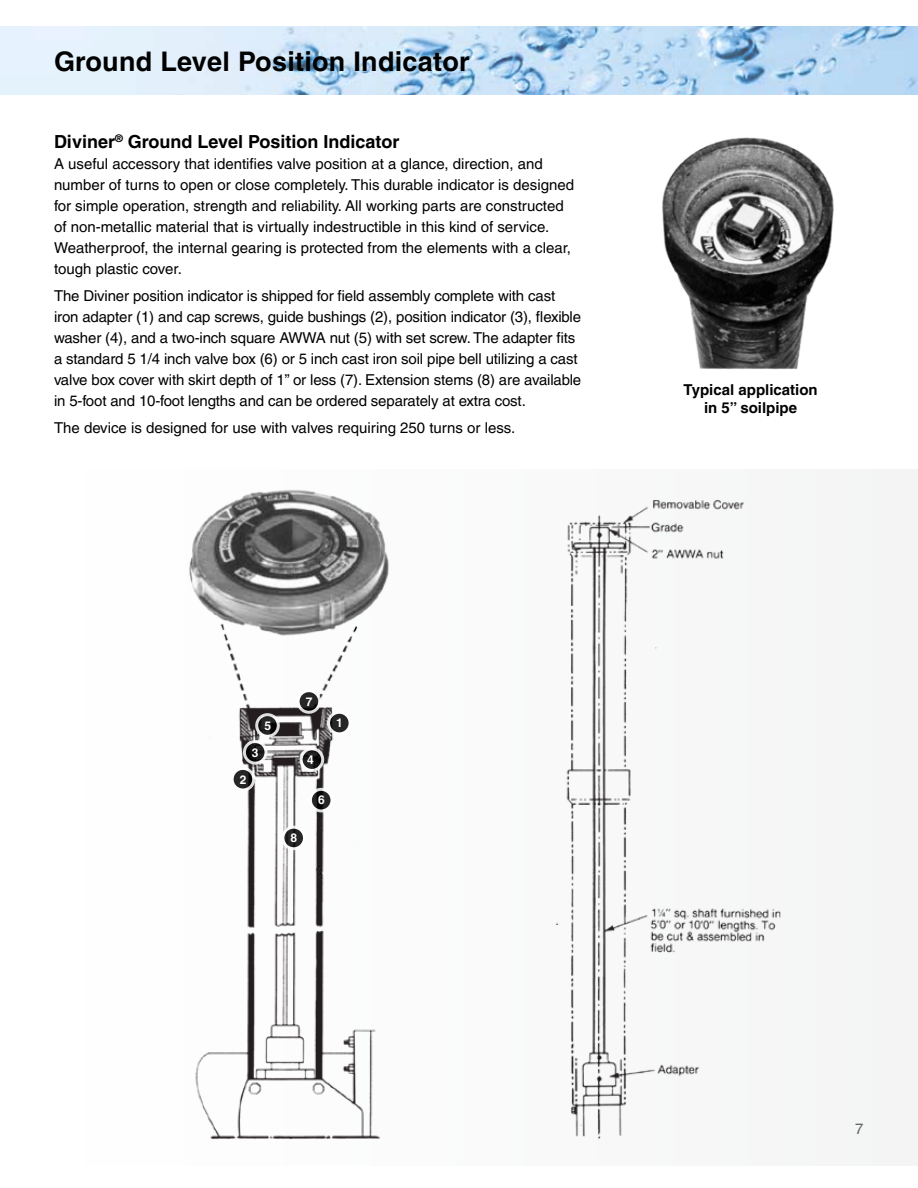
<style>
.page{position:relative;width:918px;height:1188px;background:#fff}
.page>*{position:absolute;margin:0;border:0;box-sizing:border-box;transform-origin:0 0}
.t1{font:700 27px "Helvetica LT Pro";letter-spacing:.01em;color:#000}
.t2{font:700 18px "Helvetica LT Pro";color:#000}
.t3{font:15px/21px "Helvetica LT Pro";color:#000}
.t4{font:700 15px/18px "Helvetica LT Pro";color:#000;text-align:center}
.t5{font:15px "Helvetica LT Pro";color:#636466}
.t6{font:700 12px "Helvetica LT Pro";color:#fff}
</style>
<div class="page">
<img style="left:0;top:26px;width:918px;height:68px">
<div style="left:54px;top:470px;width:864px;height:696px;background:#fafafa"></div>
<img style="left:189px;top:490px;width:200px;height:649px">
<img style="left:555px;top:500px;width:226px;height:639px">
<img style="left:662px;top:137px;width:172px;height:233px">
<svg style="left:328px;top:712px;width:22px;height:22px"></svg>
<div style="left:327px;top:711px;width:25px;height:24px;border:3px solid #fff;border-radius:50%"></div>
<svg style="left:232px;top:768px;width:22px;height:22px"></svg>
<div style="left:231px;top:767px;width:24px;height:25px;border:3px solid #fff;border-radius:50%"></div>
<svg style="left:244px;top:742px;width:22px;height:21px"></svg>
<div style="left:243px;top:740px;width:25px;height:25px;border:3px solid #fff;border-radius:50%"></div>
<svg style="left:301px;top:749px;width:22px;height:21px"></svg>
<div style="left:300px;top:747px;width:24px;height:25px;border:3px solid #fff;border-radius:50%"></div>
<svg style="left:257px;top:715px;width:21px;height:21px"></svg>
<div style="left:255px;top:713px;width:25px;height:25px;border:3px solid #fff;border-radius:50%"></div>
<svg style="left:310px;top:789px;width:22px;height:22px"></svg>
<div style="left:309px;top:788px;width:25px;height:24px;border:3px solid #fff;border-radius:50%"></div>
<svg style="left:283px;top:827px;width:22px;height:22px"></svg>
<div style="left:281px;top:826px;width:25px;height:24px;border:3px solid #fff;border-radius:50%"></div>
<svg style="left:298px;top:691px;width:22px;height:21px"></svg>
<div style="left:297px;top:689px;width:24px;height:25px;border:3px solid #fff;border-radius:50%"></div>
<h1 class="t1" style="left:54px;top:45px;width:417px">Ground Level Position Indicator</h1>
<p class="t2" style="left:54px;top:131px;width:347px">Diviner<sup>®</sup> Ground Level Position Indicator</p>
<p class="t3" style="left:54px;top:154px;width:522px">A useful accessory that identifies valve position at a glance, direction, and number of turns to open or close completely. This durable indicator is designed for simple operation, strength and reliability. All working parts are constructed of non-metallic material that is virtually indestructible in this kind of service.<br>Weatherproof, the internal gearing is protected from the elements with a clear, tough plastic cover.</p>
<p class="t3" style="left:54px;top:286px;width:529px">The Diviner position indicator is shipped for field assembly complete with cast iron adapter (1) and cap screws, guide bushings (2), position indicator (3), flexible washer (4), and a two-inch square AWWA nut (5) with set screw. The adapter fits a standard 5 1/4 inch valve box (6) or 5 inch cast iron soil pipe bell utilizing a cast valve box cover with skirt depth of 1” or less (7). Extension stems (8) are available in 5-foot and 10-foot lengths and can be ordered separately at extra cost.</p>
<p class="t3" style="left:54px;top:418px;width:463px">The device is designed for use with valves requiring 250 turns or less.</p>
<p class="t4" style="left:684px;top:381px;width:136px">Typical application in 5” soilpipe</p>
<p class="t6" style="left:264px;top:718px;width:8px">5</p>
<p class="t6" style="left:252px;top:745px;width:8px">3</p>
<p class="t6" style="left:240px;top:772px;width:8px">2</p>
<p class="t6" style="left:306px;top:694px;width:8px">7</p>
<p class="t6" style="left:307px;top:752px;width:8px">4</p>
<p class="t6" style="left:336px;top:716px;width:8px">1</p>
<p class="t6" style="left:291px;top:831px;width:8px">8</p>
<p class="t6" style="left:318px;top:793px;width:8px">6</p>
<p class="t5" style="left:855px;top:1120px;width:10px">7</p>
</div>
